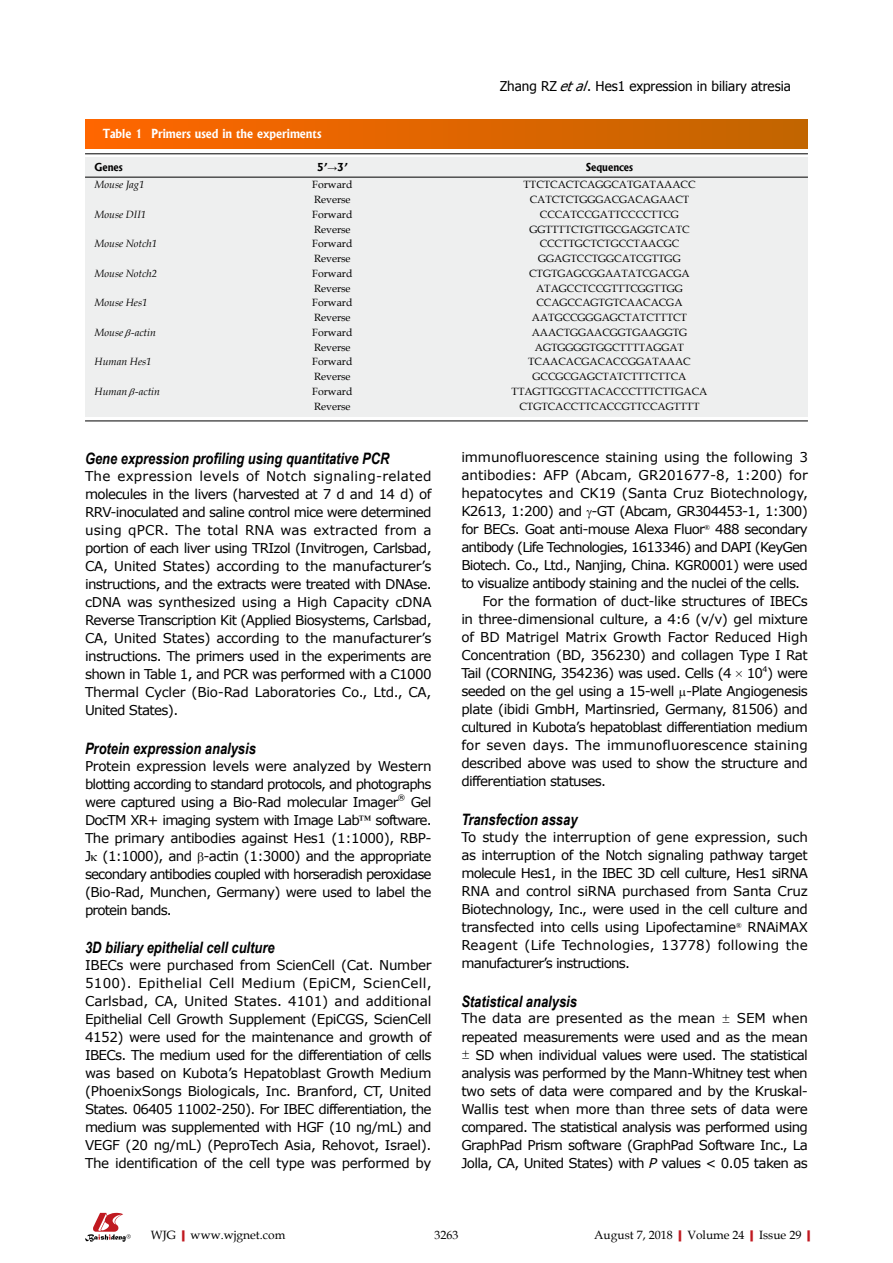
<style>
.page{position:relative;width:893px;height:1263px;background:#fff}
.page>*{position:absolute;margin:0;border:0;box-sizing:border-box;transform-origin:0 0}
.t1{font:italic 700 15.75px "Arial Narrow";color:#000}
.t2{font:13.5px/18px "Verdana";letter-spacing:-.04em;color:#000;text-align:justify}
.t3{font:13.5px "Verdana";letter-spacing:-.01em;color:#000}
.t4{font:13.5px "Verdana";letter-spacing:-.065em;color:#000}
.t5{font:13.5px "Verdana";letter-spacing:-.005em;color:#000}
.t6{font:13.5px "Tahoma";color:#000}
.t7{font:13.5px "Verdana";color:#000}
.t8{font:12px "Book Antiqua";color:#000}
.t9{font:700 12px "Albertus";color:#fff}
.t10{font:10.5px "Book Antiqua";color:#000}
.t11{font:italic 10.5px "Book Antiqua";color:#000}
.t12{font:700 10.5px "Albertus";color:#000}
.t13{font:7.8px "Verdana";color:#000}
.t14{font:7.5px "Verdana";color:#000}
.s1{font-style:italic}
.s2{font-family:"Book Antiqua";font-weight:400;font-size:9.75px}
.s3{font-family:"Garamond";font-size:12.75px}
.s4{font-weight:700;color:#c01920}
</style>
<div class="page">
<div style="left:85px;top:158px;width:723px;height:259px;background:#eeefef"></div>
<hr style="left:85px;top:420px;width:723px;height:1px;background:#000">
<hr style="left:85px;top:177px;width:723px;height:1px;background:#000">
<div style="left:85px;top:119px;width:723px;height:30px;background:linear-gradient(to right,#f60,#c16500)"></div>
<hr style="left:85px;top:153px;width:723px;height:1px;background:#000">
<svg style="left:85px;top:1213px;width:46px;height:29px"></svg>
<p class="t9" style="left:103px;top:126px;width:220px">Table 1 Primers used in the experiments</p>
<p class="t6" style="left:500px;top:77px;width:293px">Zhang RZ <span class="s1">etal</span>. Hes1 expression in biliary atresia</p>
<p class="t12" style="left:95px;top:161px;width:30px">Genes</p>
<p class="t12" style="left:317px;top:161px;width:32px">5’<span class="s2">→</span>3’</p>
<p class="t12" style="left:586px;top:161px;width:49px">Sequences</p>
<p class="t11" style="left:95px;top:177px;width:51px">Mouse Jag1</p>
<p class="t10" style="left:312px;top:177px;width:42px">Forward</p>
<p class="t10" style="left:523px;top:177px;width:173px">TTCTCACTCAGGCATGATAAACC</p>
<p class="t10" style="left:314px;top:192px;width:38px">Reverse</p>
<p class="t10" style="left:530px;top:192px;width:161px">CATCTCTGGGACGACAGAACT</p>
<p class="t11" style="left:95px;top:207px;width:53px">Mouse DII1</p>
<p class="t10" style="left:312px;top:207px;width:42px">Forward</p>
<p class="t10" style="left:540px;top:207px;width:140px">CCCATCCGATTCCCCTTCG</p>
<p class="t10" style="left:314px;top:222px;width:38px">Reverse</p>
<p class="t10" style="left:529px;top:222px;width:162px">GGTTTTCTGTTGCGAGGTCATC</p>
<p class="t11" style="left:95px;top:236px;width:64px">Mouse Notch1</p>
<p class="t10" style="left:312px;top:236px;width:42px">Forward</p>
<p class="t10" style="left:540px;top:236px;width:141px">CCCTTGCTCTGCCTAACGC</p>
<p class="t10" style="left:314px;top:251px;width:38px">Reverse</p>
<p class="t10" style="left:538px;top:251px;width:144px">GGAGTCCTGGCATCGTTGG</p>
<p class="t11" style="left:95px;top:266px;width:64px">Mouse Notch2</p>
<p class="t10" style="left:312px;top:266px;width:42px">Forward</p>
<p class="t10" style="left:529px;top:266px;width:162px">CTGTGAGCGGAATATCGACGA</p>
<p class="t10" style="left:314px;top:281px;width:38px">Reverse</p>
<p class="t10" style="left:536px;top:281px;width:148px">ATAGCCTCCGTTTCGGTTGG</p>
<p class="t11" style="left:95px;top:295px;width:54px">Mouse Hes1</p>
<p class="t10" style="left:312px;top:295px;width:42px">Forward</p>
<p class="t10" style="left:536px;top:295px;width:148px">CCAGCCAGTGTCAACACGA</p>
<p class="t10" style="left:314px;top:310px;width:38px">Reverse</p>
<p class="t10" style="left:532px;top:310px;width:157px">AATGCCGGGAGCTATCTTTCT</p>
<p class="t11" style="left:95px;top:325px;width:63px">Mouse -actin</p>
<p class="t10" style="left:312px;top:325px;width:42px">Forward</p>
<p class="t10" style="left:532px;top:325px;width:157px">AAACTGGAACGGTGAAGGTG</p>
<p class="t10" style="left:314px;top:340px;width:38px">Reverse</p>
<p class="t10" style="left:535px;top:340px;width:151px">AGTGGGGTGGCTTTTAGGAT</p>
<p class="t11" style="left:95px;top:354px;width:58px">Human Hes1</p>
<p class="t10" style="left:312px;top:354px;width:42px">Forward</p>
<p class="t10" style="left:528px;top:354px;width:164px">TCAACACGACACCGGATAAAC</p>
<p class="t10" style="left:314px;top:369px;width:38px">Reverse</p>
<p class="t10" style="left:533px;top:369px;width:155px">GCCGCGAGCTATCTTTCTTCA</p>
<p class="t11" style="left:95px;top:384px;width:67px">Human -actin</p>
<p class="t10" style="left:312px;top:384px;width:42px">Forward</p>
<p class="t10" style="left:512px;top:384px;width:197px">TTAGTTGCGTTACACCCTTTCTTGACA</p>
<p class="t10" style="left:314px;top:399px;width:38px">Reverse</p>
<p class="t10" style="left:519px;top:399px;width:181px">CTGTCACCTTCACCGTTCCAGTTTT</p>
<p class="t1" style="left:85px;top:447px;width:306px">Gene expression profiling using quantitative PCR</p>
<p class="t2" style="left:85px;top:467px;width:348px">The expression levels of Notch signaling-related molecules in the livers (harvested at 7 d and 14 d) of RRV-inoculated and saline control mice were determined using qPCR. The total RNA was extracted from a portion of each liver using TRIzol (Invitrogen, Carlsbad, CA, United States) according to the manufacturer’s instructions, and the extracts were treated with DNAse. cDNA was synthesized using a High Capacity cDNA Reverse Transcription Kit (Applied Biosystems, Carlsbad, CA, United States) according to the manufacturer’s instructions. The primers used in the experiments are shown in Table 1, and PCR was performed with a C1000<br>Thermal Cycler (Bio-Rad Laboratories Co., Ltd., CA, United States).</p>
<p class="t1" style="left:85px;top:736px;width:172px">Protein expression analysis</p>
<p class="t2" style="left:85px;top:756px;width:348px">Protein expression levels were analyzed by Western blotting according to standard protocols, and photographs were captured using a Bio-Rad molecular Imager</p>
<p class="t14" style="left:398px;top:792px;width:9px">®</p>
<p class="t2" style="left:85px;top:792px;width:348px;text-indent:326px">Gel DocTM XR+ imaging system with Image Lab<span class="s3">™</span> software.<br>The primary antibodies against Hes1 (1:1000), RBP-J (1:1000), and -actin (1:3000) and the appropriate secondary antibodies coupled with horseradish peroxidase (Bio-Rad, Munchen, Germany) were used to label the protein bands.</p>
<p class="t1" style="left:85px;top:936px;width:191px">3D biliary epithelial cell culture</p>
<p class="t2" style="left:85px;top:956px;width:348px">IBECs were purchased from ScienCell (Cat. Number 5100). Epithelial Cell Medium (EpiCM, ScienCell, Carlsbad, CA, United States. 4101) and additional Epithelial Cell Growth Supplement (EpiCGS, ScienCell 4152) were used for the maintenance and growth of IBECs. The medium used for the differentiation of cells was based on Kubota’s Hepatoblast Growth Medium (PhoenixSongs Biologicals, Inc. Branford, CT, United States. 06405 11002-250). For IBEC differentiation, the medium was supplemented with HGF (10 ng/mL) and VEGF (20 ng/mL) (PeproTech Asia, Rehovot, Israel).<br>The identification of the cell type was performed by</p>
<p class="t3" style="left:461px;top:449px;width:348px">immunofluorescence staining using the following 3</p>
<p class="t7" style="left:461px;top:467px;width:348px">antibodies: AFP (Abcam, GR201677-8, 1:200) for</p>
<p class="t5" style="left:461px;top:485px;width:348px">hepatocytes and CK19 (Santa Cruz Biotechnology,</p>
<p class="t2" style="left:461px;top:502px;width:348px">K2613, 1:200) and -GT (Abcam, GR304453-1, 1:300)</p>
<p class="t2" style="left:461px;top:520px;width:348px">for BECs. Goat anti-mouse Alexa Fluor<sup>®</sup> 488 secondary</p>
<p class="t4" style="left:461px;top:539px;width:348px">antibody (Life Technologies, 1613346) and DAPI (KeyGen</p>
<p class="t2" style="left:461px;top:556px;width:348px">Biotech. Co., Ltd., Nanjing, China. KGR0001) were used</p>
<p class="t2" style="left:461px;top:574px;width:340px">to visualize antibody staining and the nuclei of the cells.</p>
<p class="t2" style="left:483px;top:592px;width:327px">For the formation of duct-like structures of IBECs</p>
<p class="t2" style="left:461px;top:610px;width:348px">in three-dimensional culture, a 4:6 (v/v) gel mixture</p>
<p class="t3" style="left:461px;top:629px;width:348px">of BD Matrigel Matrix Growth Factor Reduced High</p>
<p class="t2" style="left:461px;top:646px;width:348px">Concentration (BD, 356230) and collagen Type I Rat</p>
<p class="t2" style="left:461px;top:664px;width:348px">Tail (CORNING, 354236) was used. Cells (4 <span class="s3">×</span> 10 ) were</p>
<p class="t13" style="left:762px;top:664px;width:7px">4</p>
<p class="t2" style="left:461px;top:682px;width:348px">seeded on the gel using a 15-well -Plate Angiogenesis plate (ibidi GmbH, Martinsried, Germany, 81506) and cultured in Kubota’s hepatoblast differentiation medium for seven days. The immunofluorescence staining described above was used to show the structure and differentiation statuses.</p>
<p class="t1" style="left:461px;top:808px;width:118px">Transfection assay</p>
<p class="t2" style="left:461px;top:828px;width:348px">To study the interruption of gene expression, such as interruption of the Notch signaling pathway target molecule Hes1, in the IBEC 3D cell culture, Hes1 siRNA RNA and control siRNA purchased from Santa Cruz Biotechnology, Inc., were used in the cell culture and transfected into cells using Lipofectamine<sup>®</sup> RNAiMAX Reagent (Life Technologies, 13778) following the manufacturer’s instructions.</p>
<p class="t1" style="left:461px;top:989px;width:117px">Statistical analysis</p>
<p class="t2" style="left:461px;top:1009px;width:348px">The data are presented as the mean <span class="s3">±</span> SEM when repeated measurements were used and as the mean <span class="s3">±</span> SD when individual values were used. The statistical analysis was performed by the Mann-Whitney test when two sets of data were compared and by the Kruskal-Wallis test when more than three sets of data were compared. The statistical analysis was performed using GraphPad Prism software (GraphPad Software Inc., La Jolla, CA, United States) with <span class="s1">P</span> values &lt; 0.05 taken as</p>
<p class="t8" style="left:151px;top:1226px;width:136px">WJG<span class="s4">|</span>www.wjgnet.com</p>
<p class="t8" style="left:434px;top:1226px;width:25px">3263</p>
<p class="t8" style="left:594px;top:1226px;width:223px">August 7, 2018<span class="s4">|</span>Volume 24<span class="s4">|</span>Issue 29<span class="s4">|</span></p>
</div>
